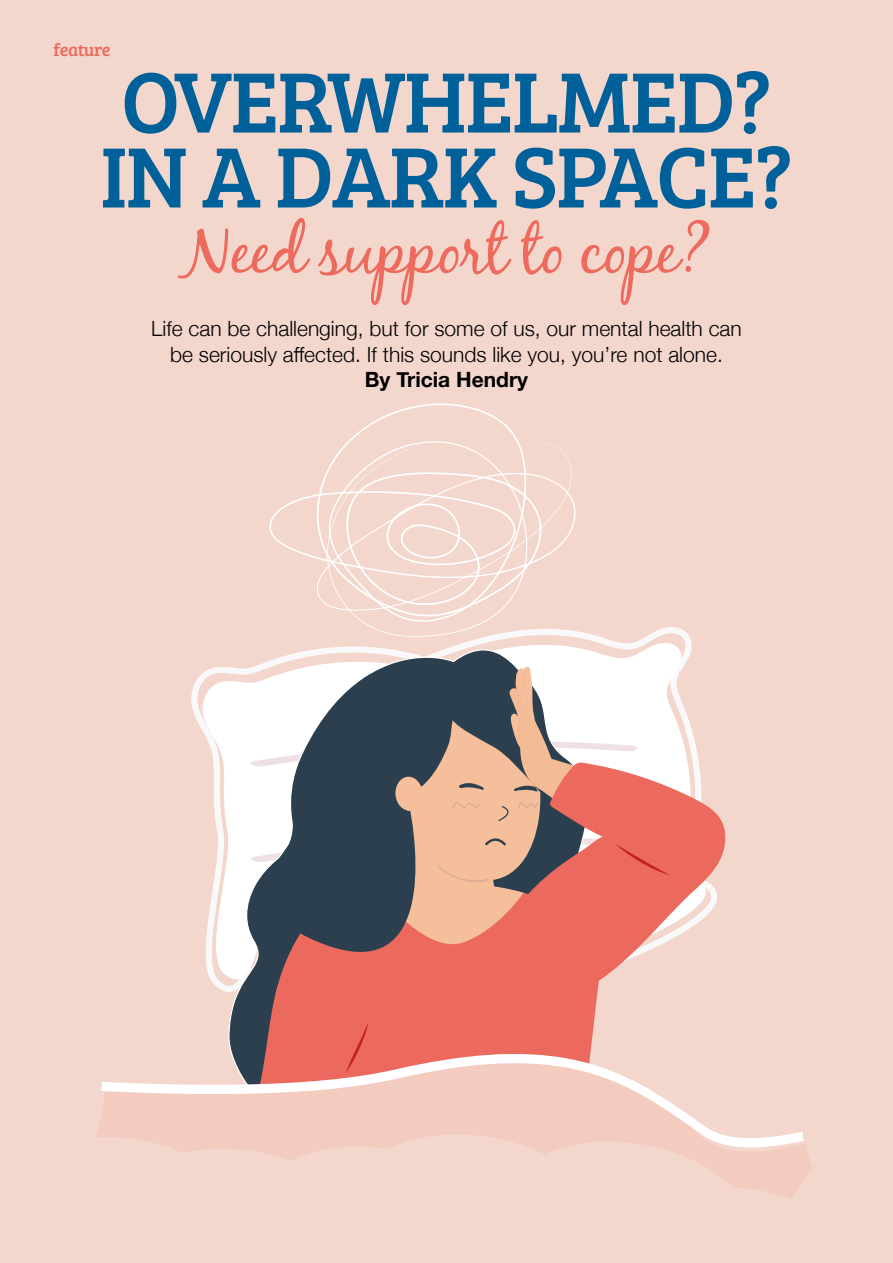
<style>
.page{position:relative;width:893px;height:1263px;background:#f3d6cc}
.page>*{position:absolute;margin:0;border:0;box-sizing:border-box;transform-origin:0 0}
.t1{font:88.5px/75px "Bree Serif";letter-spacing:-.02em;color:#00609a}
.t2{font:67.5px "Black Jack";letter-spacing:-.02em;color:#ed6a5d}
.t3{font:300 21px/25.5px "Helvetica Neue";color:#000;text-align:center}
.t4{font:700 21px "Helvetica Neue";color:#000}
.t5{font:18px "Bree Serif";letter-spacing:-.02em;color:#ed6a5d}
</style>
<div class="page">
<svg style="left:202px;top:642px;width:497px;height:338px"></svg>
<svg style="left:229px;top:631px;width:402px;height:35px"></svg>
<svg style="left:228px;top:649px;width:392px;height:17px"></svg>
<svg style="left:670px;top:762px;width:56px;height:218px"></svg>
<svg style="left:96px;top:1121px;width:716px;height:77px"></svg>
<svg style="left:101px;top:1082px;width:703px;height:66px;fill:#f3cbbf"></svg>
<svg style="left:211px;top:666px;width:459px;height:459px"></svg>
<svg style="left:269px;top:403px;width:308px;height:235px"></svg>
<p class="t5" style="left:54px;top:36px;width:59px">feature</p>
<h1 class="t1" style="left:100px;top:60px;width:694px">OVERWHELMED?<br>IN A DARK SPACE?</h1>
<h2 class="t2" style="left:182px;top:209px;width:531px">Need support to cope?</h2>
<p class="t3" style="left:151px;top:314px;width:592px">Life can be challenging, but for some of us, our mental health can be seriously affected. If this sounds like you, you’re not alone.</p>
<p class="t4" style="left:365px;top:363px;width:165px">By Tricia Hendry</p>
</div>
